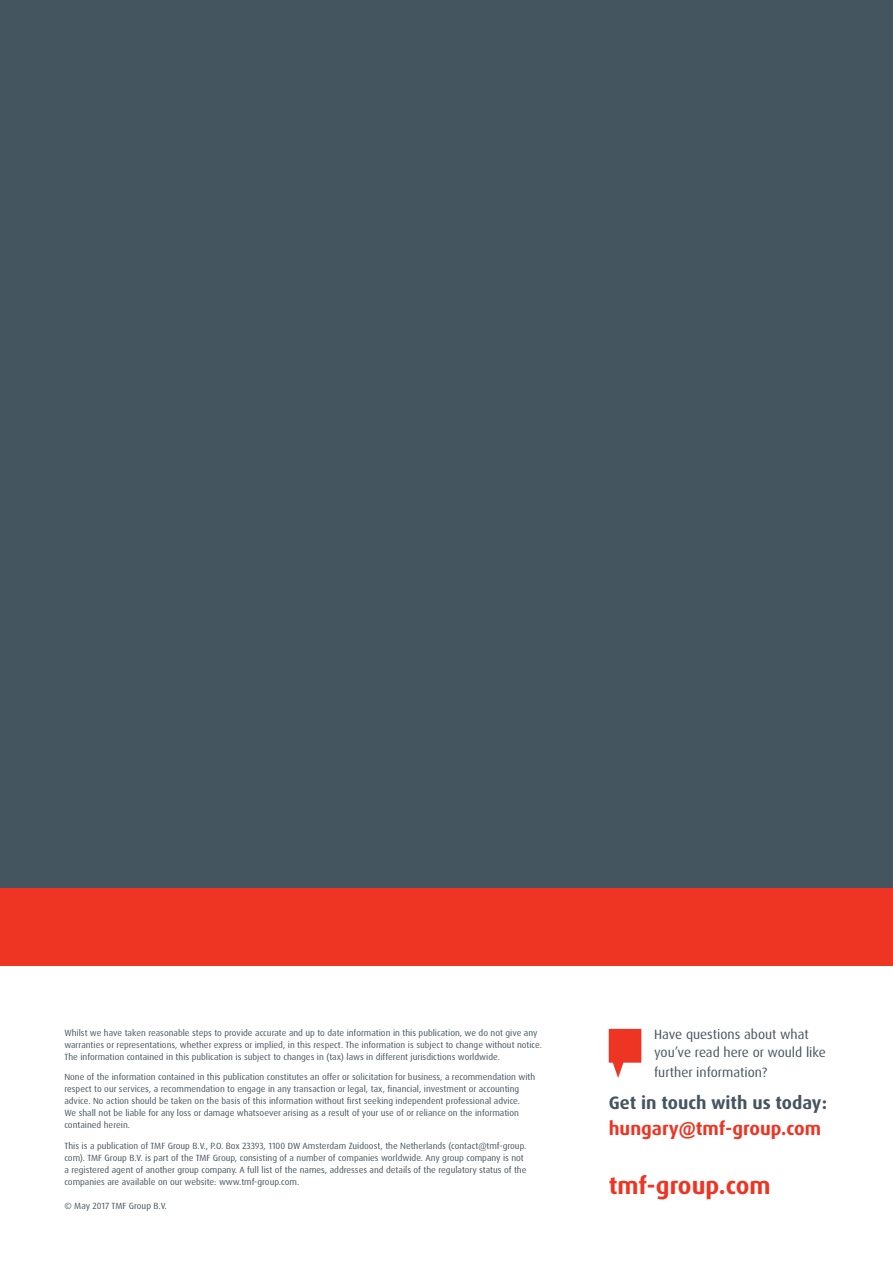
<style>
.page{position:relative;width:893px;height:1263px;background:#fff}
.page>*{position:absolute;margin:0;border:0;box-sizing:border-box;transform-origin:0 0}
.t1{font:700 24.15px "Dax Pro";color:#ee3524}
.t2{font:700 18.75px "Dax Pro";color:#ee3524}
.t3{font:700 18px "Dax Pro";color:#455560}
.t4{font:13.5px/18px "Dax Pro";color:#455560}
.t5{font:9px/12px "Dax Pro";color:#455560}
</style>
<div class="page">
<div style="left:0;top:0;width:893px;height:888px;background:#455560"></div>
<svg style="left:609px;top:1029px;width:32px;height:49px"></svg>
<div style="left:0;top:888px;width:893px;height:77px;background:#ee3524"></div>
<p class="t5" style="left:64px;top:1027px;width:479px">Whilst we have taken reasonable steps to provide accurate and up to date information in this publication, we do not give any warranties or representations, whether express or implied, in this respect. The information is subject to change without notice.<br>The information contained in this publication is subject to changes in (tax) laws in different jurisdictions worldwide.</p>
<p class="t5" style="left:64px;top:1071px;width:472px">None of the information contained in this publication constitutes an offer or solicitation for business, a recommendation with respect to our services, a recommendation to engage in any transaction or legal, tax, financial, investment or accounting advice. No action should be taken on the basis of this information without first seeking independent professional advice.<br>We shall not be liable for any loss or damage whatsoever arising as a result of your use of or reliance on the information contained herein.</p>
<p class="t5" style="left:64px;top:1140px;width:464px">This is a publication of TMF Group B.V., P.O. Box 23393, 1100 DW Amsterdam Zuidoost, the Netherlands (contact@tmf-group. com). TMF Group B.V. is part of the TMF Group, consisting of a number of companies worldwide. Any group company is not a registered agent of another group company. A full list of the names, addresses and details of the regulatory status of the companies are available on our website: www.tmf-group.com.</p>
<p class="t5" style="left:64px;top:1200px;width:104px">© May 2017 TMF Group B.V.</p>
<h3 class="t4" style="left:654px;top:1026px;width:173px">Have questions about what you’ve read here or would like</h3>
<h3 class="t4" style="left:654px;top:1063px;width:115px">further information?</h3>
<h3 class="t3" style="left:609px;top:1091px;width:220px">Get in touch with us today:</h3>
<h2 class="t2" style="left:609px;top:1116px;width:214px">hungary@tmf-group.com</h2>
<h1 class="t1" style="left:609px;top:1170px;width:163px">tmf-group.com</h1>
</div>
